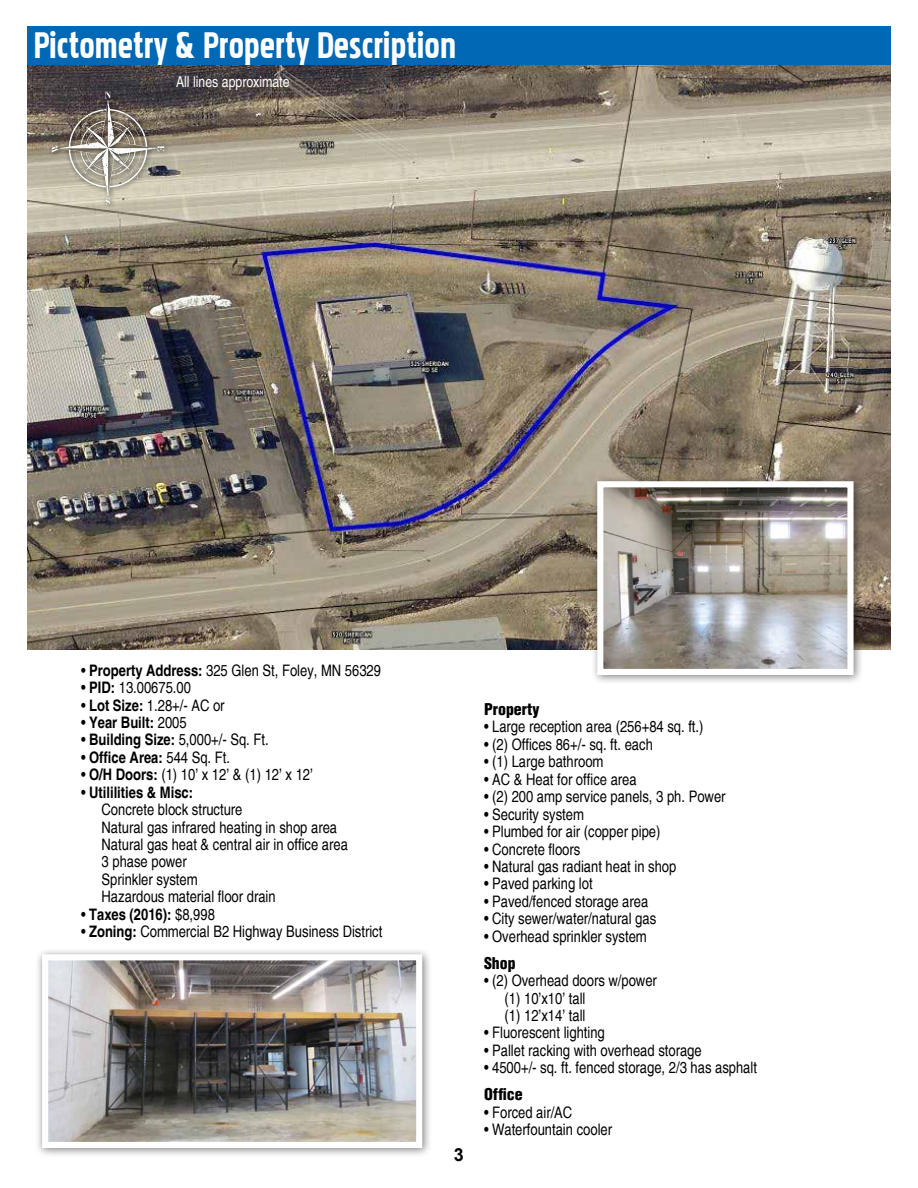
<style>
.page{position:relative;width:918px;height:1188px;background:#fff}
.page>*{position:absolute;margin:0;border:0;box-sizing:border-box;transform-origin:0 0}
.t1{font:45.75px "Pakenham";color:#fff}
.t2{font:700 18px "Arial";color:#000}
.t3{font:condensed 15.9px/17.4px "Helvetica";color:#000}
.t4{font:700 condensed 15.9px "Helvetica";color:#000}
.t5{font:900 condensed 15.9px "Helvetica";color:#000}
.t6{font:condensed 15px "Helvetica";color:#fff}
.s1{font-weight:700}
.s2{font-weight:400}
</style>
<div class="page">
<div style="left:27px;top:27px;width:864px;height:38px;background:#0068b4"></div>
<img style="left:27px;top:65px;width:864px;height:584px">
<div style="left:48px;top:88px;width:122px;height:122px;background:#000;opacity:.75"></div>
<svg style="left:52px;top:92px;width:112px;height:113px;background:#989085"></svg>
<div style="left:590px;top:474px;width:274px;height:211px;background:#000;opacity:.5"></div>
<img style="left:604px;top:488px;width:243px;height:180px">
<div style="left:597px;top:481px;width:257px;height:194px;border:6px solid #fff"></div>
<div style="left:35px;top:947px;width:397px;height:211px;background:#000;opacity:.5"></div>
<img style="left:49px;top:961px;width:366px;height:180px">
<div style="left:42px;top:954px;width:380px;height:194px;border:6px solid #fff"></div>
<h1 class="t1" style="left:34px;top:25px;width:424px">Pictometry &amp; Property Description</h1>
<p class="t6" style="left:176px;top:72px;width:115px">All lines approximate</p>
<p class="t3" style="left:81px;top:661px;width:302px">• <span class="s1">Property Address:</span> 325 Glen St, Foley, MN 56329</p>
<p class="t3" style="left:81px;top:678px;width:112px">• <span class="s1">PID:</span> 13.00675.00</p>
<p class="t3" style="left:81px;top:696px;width:145px">• <span class="s1">Lot Size:</span> 1.28+/- AC or</p>
<p class="t4" style="left:81px;top:711px;width:107px"><span class="s2">•</span> Year Built: <span class="s2">2005</span></p>
<p class="t3" style="left:81px;top:731px;width:189px">• <span class="s1">Building Size:</span> 5,000+/- Sq. Ft.</p>
<p class="t4" style="left:81px;top:746px;width:151px"><span class="s2">•</span> Office Area: <span class="s2">544 Sq. Ft.</span></p>
<p class="t3" style="left:81px;top:766px;width:234px">• <span class="s1">O/H Doors:</span> (1) 10’ x 12’ &amp; (1) 12’ x 12’</p>
<p class="t3" style="left:102px;top:783px;width:248px;text-indent:-21px">• <span class="s1">Utililities &amp; Misc:<br></span>Concrete block structure<br>Natural gas infrared heating in shop area<br>Natural gas heat &amp; central air in office area<br>3 phase power<br>Sprinkler system<br>Hazardous material floor drain</p>
<p class="t4" style="left:81px;top:903px;width:135px"><span class="s2">•</span> Taxes (2016): <span class="s2">$8,998</span></p>
<p class="t3" style="left:81px;top:923px;width:303px">• <span class="s1">Zoning:</span> Commercial B2 Highway Business District</p>
<p class="t2" style="left:454px;top:1143px;width:12px">3</p>
<p class="t5" style="left:484px;top:699px;width:57px">Property</p>
<p class="t3" style="left:484px;top:718px;width:221px">• Large reception area (256+84 sq. ft.)</p>
<p class="t3" style="left:484px;top:735px;width:170px">• (2) Offices 86+/- sq. ft. each</p>
<p class="t3" style="left:484px;top:753px;width:121px">• (1) Large bathroom</p>
<p class="t3" style="left:484px;top:770px;width:154px">• AC &amp; Heat for office area</p>
<p class="t3" style="left:484px;top:788px;width:243px">• (2) 200 amp service panels, 3 ph. Power</p>
<p class="t3" style="left:484px;top:805px;width:101px">• Security system</p>
<p class="t3" style="left:484px;top:822px;width:178px">• Plumbed for air (copper pipe)</p>
<p class="t3" style="left:484px;top:840px;width:98px">• Concrete floors</p>
<p class="t3" style="left:484px;top:857px;width:194px">• Natural gas radiant heat in shop</p>
<p class="t3" style="left:484px;top:875px;width:110px">• Paved parking lot</p>
<p class="t3" style="left:484px;top:892px;width:166px">• Paved/fenced storage area</p>
<p class="t3" style="left:484px;top:910px;width:174px">• City sewer/water/natural gas</p>
<p class="t3" style="left:484px;top:927px;width:164px">• Overhead sprinkler system</p>
<p class="t5" style="left:484px;top:953px;width:33px">Shop</p>
<p class="t3" style="left:505px;top:971px;width:154px;text-indent:-21px">• (2) Overhead doors w/power (1) 10’x10’ tall<br>(1) 12’x14’ tall</p>
<p class="t3" style="left:484px;top:1024px;width:122px">• Fluorescent lighting</p>
<p class="t3" style="left:484px;top:1041px;width:219px">• Pallet racking with overhead storage</p>
<p class="t3" style="left:484px;top:1059px;width:275px">• 4500+/- sq. ft. fenced storage, 2/3 has asphalt</p>
<p class="t5" style="left:484px;top:1084px;width:40px">Office</p>
<p class="t3" style="left:484px;top:1103px;width:90px">• Forced air/AC</p>
<p class="t3" style="left:484px;top:1120px;width:130px">• Waterfountain cooler</p>
</div>
